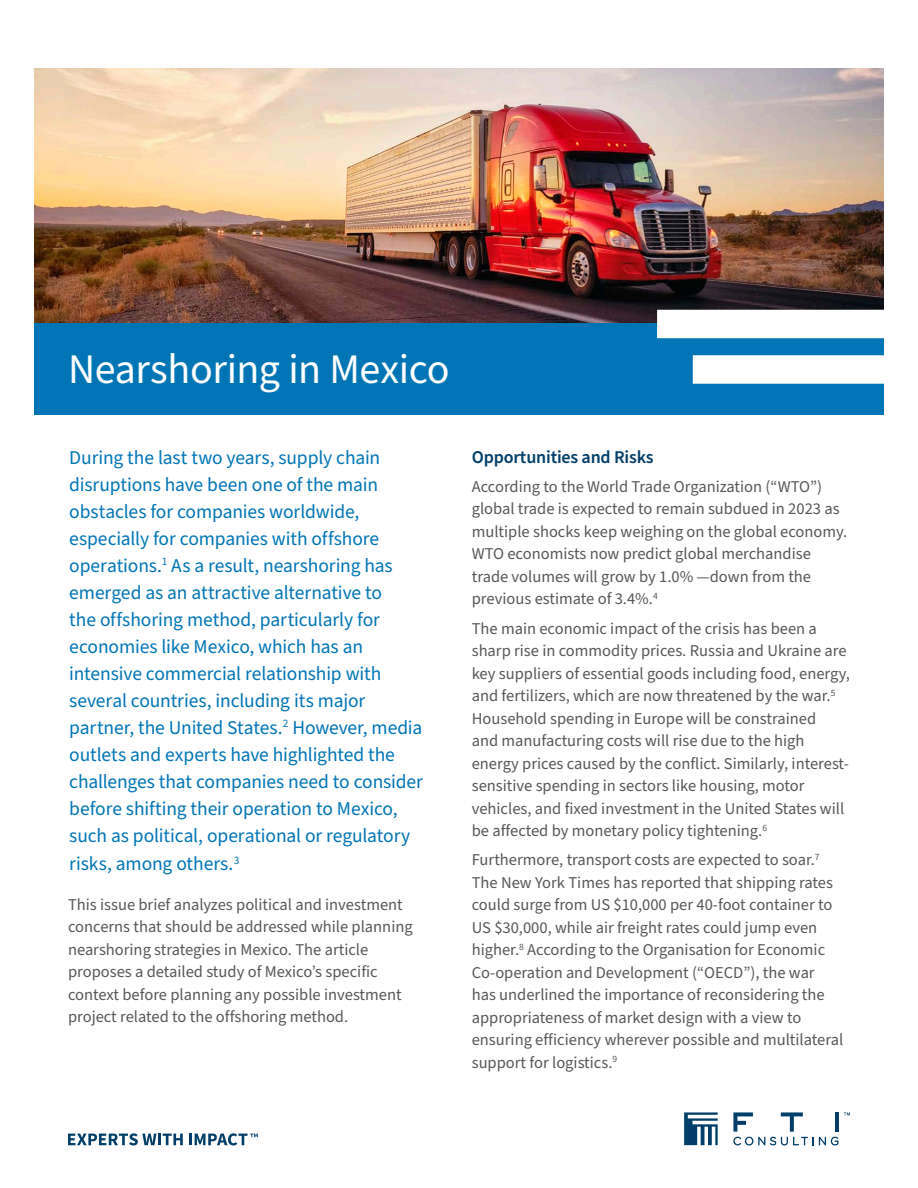
<style>
.page{position:relative;width:918px;height:1188px;background:#fff}
.page>*{position:absolute;margin:0;border:0;box-sizing:border-box;transform-origin:0 0}
.Headline{font:42px "Source Sans Pro";letter-spacing:-.01em;color:#fff}
.Intro{font:19.5px/27.2px "Source Sans Pro";letter-spacing:-.005em;color:#0075b6}
.Body_Copy{font:600 18px "Source Sans Pro";letter-spacing:-.01em;color:#003e69}
.Body_Copy-2{font:16.5px/22.5px "Source Sans Pro";color:#57585a}
</style>
<div class="page">
<svg style="left:68px;top:1133px;width:115px;height:12px"></svg>
<svg style="left:189px;top:1133px;width:69px;height:12px"></svg>
<svg style="left:684px;top:1112px;width:34px;height:33px"></svg>
<svg style="left:844px;top:1112px;width:6px;height:3px"></svg>
<hr style="left:835px;top:1112px;width:4px;height:20px;background:#003e69">
<svg style="left:733px;top:1112px;width:105px;height:33px"></svg>
<img style="left:34px;top:68px;width:850px;height:255px">
<div style="left:34px;top:323px;width:850px;height:92px;background:#0075b6"></div>
<div style="left:657px;top:310px;width:229px;height:28px;background:#fff"></div>
<div style="left:693px;top:355px;width:193px;height:29px;background:#fff"></div>
<p class="Headline" style="left:68px;top:341px;width:383px">Nearshoring in Mexico</p>
<p class="Intro" style="left:69px;top:444px;width:355px">During the last two years, supply chain disruptions have been one of the main obstacles for companies worldwide, especially for companies with offshore operations.<sup>1</sup> As a result, nearshoring has emerged as an attractive alternative to<br>the offshoring method, particularly for economies like Mexico, which has an intensive commercial relationship with several countries, including its major partner, the United States.<sup>2</sup> However, media outlets and experts have highlighted the challenges that companies need to consider before shifting their operation to Mexico, such as political, operational or regulatory risks, among others.<sup>3</sup></p>
<p class="Body_Copy-2" style="left:68px;top:894px;width:346px">This issue brief analyzes political and investment concerns that should be addressed while planning nearshoring strategies in Mexico. The article proposes a detailed study of Mexico’s specific context before planning any possible investment project related to the offshoring method.</p>
<p class="Body_Copy" style="left:472px;top:445px;width:183px">Opportunities and Risks</p>
<p class="Body_Copy-2" style="left:472px;top:476px;width:377px">According to the World Trade Organization (“WTO”) global trade is expected to remain subdued in 2023 as multiple shocks keep weighing on the global economy.<br>WTO economists now predict global merchandise trade volumes will grow by 1.0% —down from the previous estimate of 3.4%.<sup>4</sup></p>
<p class="Body_Copy-2" style="left:472px;top:617px;width:380px">The main economic impact of the crisis has been a sharp rise in commodity prices. Russia and Ukraine are key suppliers of essential goods including food, energy, and fertilizers, which are now threatened by the war.<sup>5<br></sup>Household spending in Europe will be constrained<br>and manufacturing costs will rise due to the high energy prices caused by the conflict. Similarly, interest&shy;sensitive spending in sectors like housing, motor vehicles, and fixed investment in the United States will be affected by monetary policy tightening.<sup>6</sup></p>
<p class="Body_Copy-2" style="left:472px;top:849px;width:373px">Furthermore, transport costs are expected to soar.<sup>7<br></sup>The New York Times has reported that shipping rates could surge from US $10,000 per 40-foot container to US $30,000, while air freight rates could jump even higher.<sup>8</sup> According to the Organisation for Economic Co-operation and Development (“OECD”), the war<br>has underlined the importance of reconsidering the appropriateness of market design with a view to ensuring efficiency wherever possible and multilateral support for logistics.<sup>9</sup></p>
</div>
